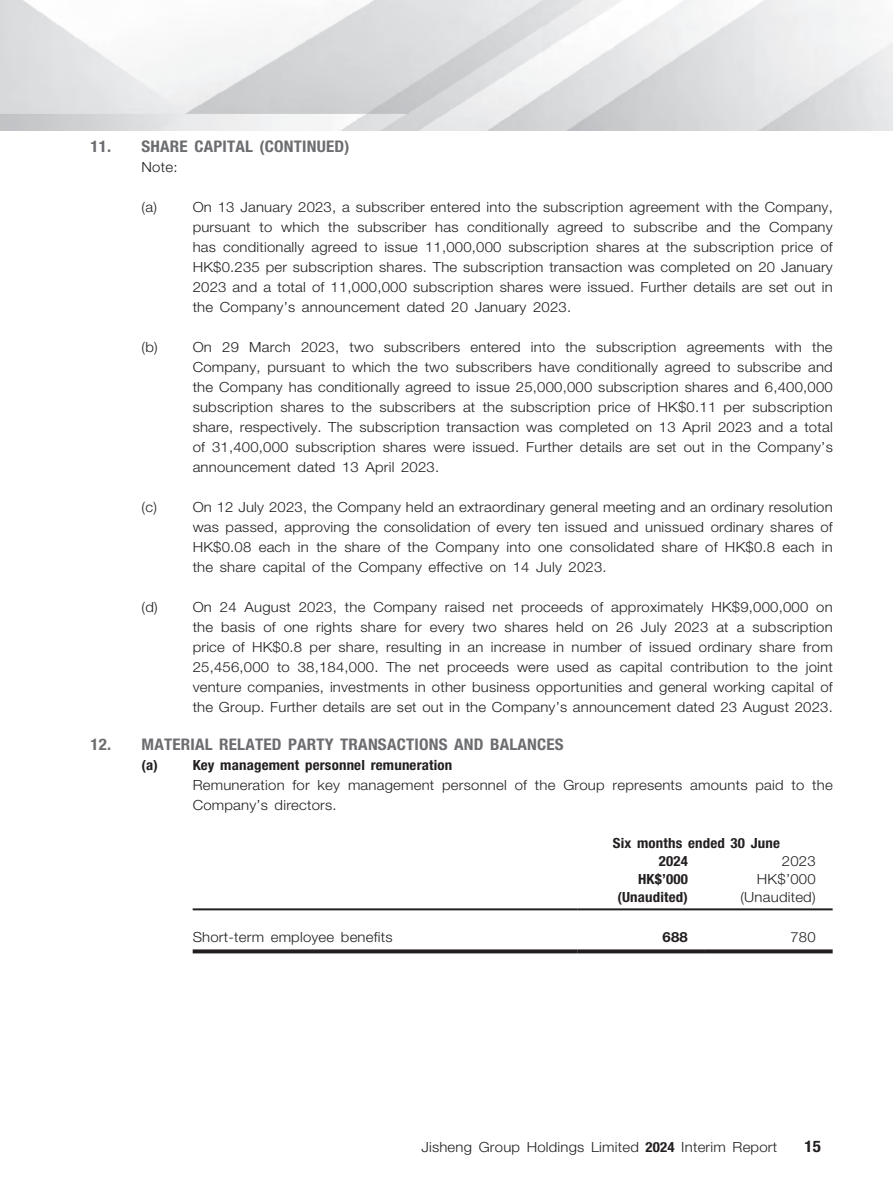
<style>
.page{position:relative;width:893px;height:1191px;background:#fff}
.page>*{position:absolute;margin:0;border:0;box-sizing:border-box;transform-origin:0 0}
.t1{font:700 condensed 16.05px "Helvetica Neue LT Std";letter-spacing:.01em;color:#6c6d70;scale:1.06 1}
.t2{font:700 condensed 16.05px "Helvetica Neue LT Std";color:#231f20;scale:1.06 1}
.t3{font:300 13.95px/20px "Helvetica Neue LT Std";letter-spacing:.015em;color:#231f20;text-align:justify;scale:1.06 1}
.t4{font:700 condensed 13.95px/18px "Helvetica Neue LT Std";letter-spacing:.01em;color:#231f20;scale:1.06 1}
.t5{font:700 13.95px "Helvetica Neue LT Std";color:#231f20;scale:1.06 1}
.s1{font-weight:700;font-stretch:condensed}
</style>
<div class="page">
<img style="left:1px;top:0;width:892px;height:130px">
<img style="left:0;top:0;width:1px;height:130px">
<svg style="left:577px;top:910px;width:128px;height:1px"></svg>
<hr style="left:193px;top:908px;width:384px;height:2px;background:#231f20">
<hr style="left:577px;top:908px;width:128px;height:2px;background:#231f20">
<hr style="left:705px;top:908px;width:128px;height:2px;background:#231f20">
<svg style="left:193px;top:949px;width:384px;height:4px;background:#393637"></svg>
<svg style="left:577px;top:949px;width:128px;height:4px"></svg>
<svg style="left:705px;top:949px;width:128px;height:4px"></svg>
<p class="t1" style="left:90px;top:137px;width:246px">11. SHARE CAPITAL (CONTINUED)</p>
<p class="t3" style="left:142px;top:157px;width:35px">Note:</p>
<p class="t3" style="left:142px;top:197px;width:16px">(a)</p>
<p class="t3" style="left:193px;top:197px;width:605px">On 13 January 2023, a subscriber entered into the subscription agreement with the Company, pursuant to which the subscriber has conditionally agreed to subscribe and the Company has conditionally agreed to issue 11,000,000 subscription shares at the subscription price of HK$0.235 per subscription shares. The subscription transaction was completed on 20 January 2023 and a total of 11,000,000 subscription shares were issued. Further details are set out in the Company’s announcement dated 20 January 2023.</p>
<p class="t3" style="left:142px;top:337px;width:17px">(b)</p>
<p class="t3" style="left:193px;top:337px;width:605px">On 29 March 2023, two subscribers entered into the subscription agreements with the Company, pursuant to which the two subscribers have conditionally agreed to subscribe and the Company has conditionally agreed to issue 25,000,000 subscription shares and 6,400,000 subscription shares to the subscribers at the subscription price of HK$0.11 per subscription share, respectively. The subscription transaction was completed on 13 April 2023 and a total of 31,400,000 subscription shares were issued. Further details are set out in the Company’s announcement dated 13 April 2023.</p>
<p class="t3" style="left:142px;top:497px;width:16px">(c)</p>
<p class="t3" style="left:193px;top:497px;width:605px">On 12 July 2023, the Company held an extraordinary general meeting and an ordinary resolution was passed, approving the consolidation of every ten issued and unissued ordinary shares of HK$0.08 each in the share of the Company into one consolidated share of HK$0.8 each in the share capital of the Company effective on 14 July 2023.</p>
<p class="t3" style="left:142px;top:597px;width:17px">(d)</p>
<p class="t3" style="left:193px;top:597px;width:605px">On 24 August 2023, the Company raised net proceeds of approximately HK$9,000,000 on the basis of one rights share for every two shares held on 26 July 2023 at a subscription price of HK$0.8 per share, resulting in an increase in number of issued ordinary share from 25,456,000 to 38,184,000. The net proceeds were used as capital contribution to the joint venture companies, investments in other business opportunities and general working capital of the Group. Further details are set out in the Company’s announcement dated 23 August 2023.</p>
<p class="t1" style="left:90px;top:735px;width:448px">12. MATERIAL RELATED PARTY TRANSACTIONS AND BALANCES</p>
<p class="t4" style="left:142px;top:756px;width:17px">(a)</p>
<p class="t3" style="left:193px;top:755px;width:605px;text-align:left"><span class="s1">Key management personnel remuneration<br></span>Remuneration for key management personnel of the Group represents amounts paid to the<br>Company’s directors.</p>
<p class="t4" style="left:659px;top:834px;width:116px;text-indent:-46px">Six months ended 30 June<br>2024</p>
<p class="t3" style="left:782px;top:851px;width:33px">2023</p>
<p class="t4" style="left:638px;top:870px;width:49px">HK$’000</p>
<p class="t3" style="left:757px;top:869px;width:57px">HK$’000</p>
<p class="t4" style="left:617px;top:888px;width:68px">(Unaudited)</p>
<p class="t3" style="left:740px;top:887px;width:72px">(Unaudited)</p>
<p class="t3" style="left:193px;top:927px;width:190px">Short-term employee benefits</p>
<p class="t5" style="left:663px;top:928px;width:25px">688</p>
<p class="t3" style="left:790px;top:927px;width:25px">780</p>
<p class="t3" style="left:421px;top:1137px;width:337px">Jisheng Group Holdings Limited <span class="s1">2024</span> Interim Report</p>
<p class="t2" style="left:805px;top:1136px;width:17px">15</p>
</div>
